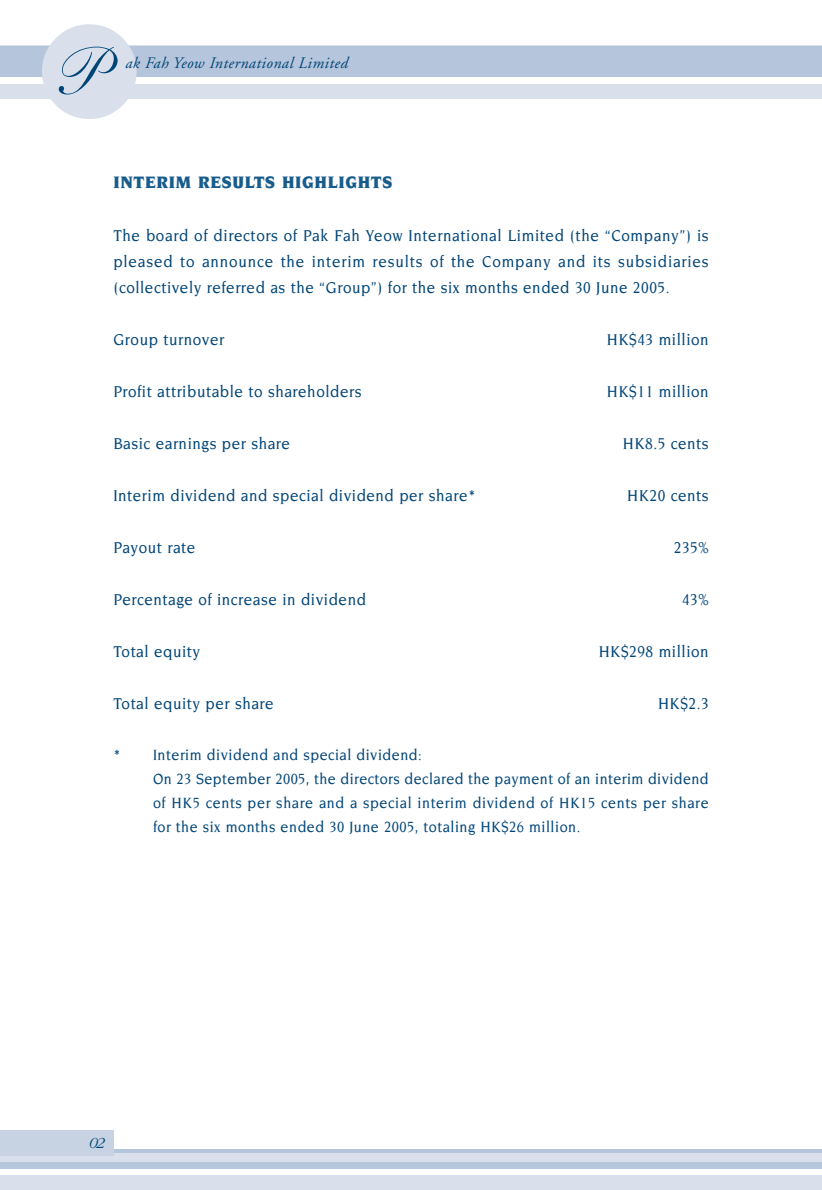
<style>
.page{position:relative;width:822px;height:1190px;background:#fff}
.page>*{position:absolute;margin:0;border:0;box-sizing:border-box;transform-origin:0 0}
.t1{font:68px "Shelley Andante Script";color:#004577}
.t2{font:900 18px "Novarese";letter-spacing:.04em;color:#175c8c;scale:.9 1}
.t3{font:500 17px/26px "Novarese";letter-spacing:.035em;color:#004577;text-align:justify;scale:.9 1}
.t4{font:500 16px/24px "Novarese";letter-spacing:.035em;color:#004577;scale:.9 1}
.t5{font:italic 16px "Adobe Garamond";letter-spacing:.03em;color:#004577}
.t6{font:italic 300 16px "Garamond";color:#004577}
</style>
<div class="page">
<div style="left:0;top:46px;width:822px;height:53px;background:#d9e0ec"></div>
<div style="left:0;top:46px;width:822px;height:34px;background:#b5c5db"></div>
<div style="left:0;top:1151px;width:822px;height:39px;background:#d9e0ec"></div>
<div style="left:0;top:1162px;width:822px;height:11px;background:#b5c5db"></div>
<hr style="left:0;top:1149px;width:822px;height:4px;background:#b5c5db">
<div style="left:0;top:1130px;width:113px;height:26px;background:#c7d2e3"></div>
<div style="left:0;top:78px;width:822px;height:6px;background:#fff"></div>
<svg style="left:42px;top:24px;width:95px;height:95px"></svg>
<div style="left:0;top:1169px;width:822px;height:6px;background:#fff"></div>
<h1 class="t1" style="left:57px;top:31px;width:51px">P</h1>
<p class="t5" style="left:125px;top:57px;width:224px">ak Fah Yeow International Limited</p>
<p class="t2" style="left:113px;top:175px;width:311px">INTERIM RESULTS HIGHLIGHTS</p>
<p class="t3" style="left:113px;top:223px;width:663px">The board of directors of Pak Fah Yeow International Limited (the “Company”) is pleased to announce the interim results of the Company and its subsidiaries (collectively referred as the “Group”) for the six months ended 30 June 2005.</p>
<p class="t3" style="left:113px;top:327px;width:125px">Group turnover</p>
<p class="t3" style="left:607px;top:327px;width:115px">HK$43 million</p>
<p class="t3" style="left:113px;top:379px;width:277px">Profit attributable to shareholders</p>
<p class="t3" style="left:607px;top:379px;width:115px">HK$11 million</p>
<p class="t3" style="left:113px;top:431px;width:198px">Basic earnings per share</p>
<p class="t3" style="left:623px;top:431px;width:97px">HK8.5 cents</p>
<p class="t3" style="left:113px;top:483px;width:404px">Interim dividend and special dividend per share*</p>
<p class="t3" style="left:627px;top:483px;width:92px">HK20 cents</p>
<p class="t3" style="left:113px;top:535px;width:93px">Payout rate</p>
<p class="t3" style="left:674px;top:535px;width:40px">235%</p>
<p class="t3" style="left:113px;top:587px;width:282px">Percentage of increase in dividend</p>
<p class="t3" style="left:682px;top:587px;width:31px">43%</p>
<p class="t3" style="left:113px;top:639px;width:98px">Total equity</p>
<p class="t3" style="left:599px;top:639px;width:124px">HK$298 million</p>
<p class="t3" style="left:113px;top:691px;width:180px">Total equity per share</p>
<p class="t3" style="left:658px;top:691px;width:58px">HK$2.3</p>
<p class="t4" style="left:153px;top:743px;width:619px;text-indent:-40px">* Interim dividend and special dividend:<br>On 23 September 2005, the directors declared the payment of an interim dividend of HK5 cents per share and a special interim dividend of HK15 cents per share for the six months ended 30 June 2005, totaling HK$26 million.</p>
<p class="t6" style="left:88px;top:1138px;width:17px">02</p>
</div>
